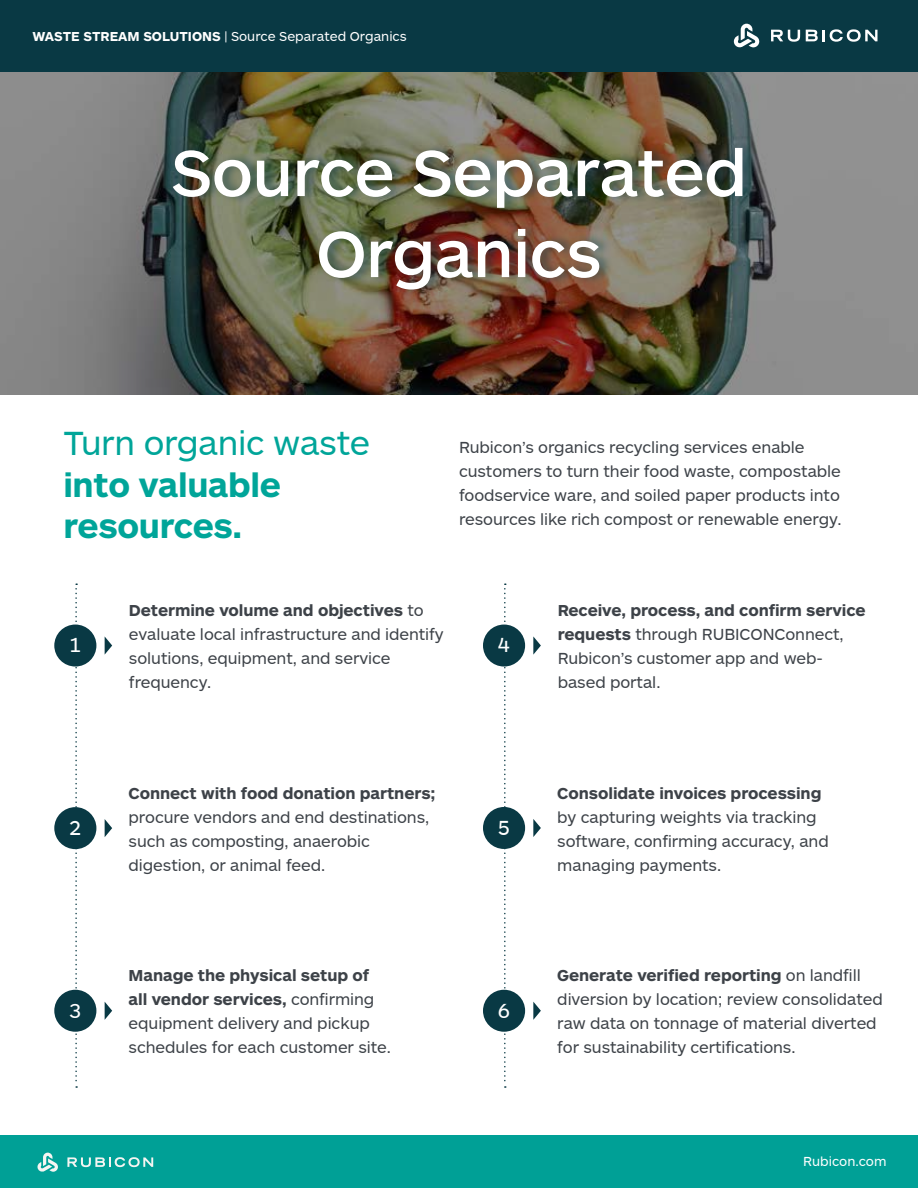
<style>
.page{position:relative;width:918px;height:1188px;background:#fff}
.page>*{position:absolute;margin:0;border:0;box-sizing:border-box;transform-origin:0 0}
.t1{font:500 67.5px/81px "ARS Maquette";letter-spacing:-.01em;color:#fff;text-align:center}
.t2{font:700 34.5px/41.4px "ARS Maquette";letter-spacing:-.01em;color:#00a599}
.t3{font:34.5px "ARS Maquette";letter-spacing:-.01em;color:#00a599}
.t4{font:21px "ARS Maquette";color:#fff}
.t5{font:16.5px/24px "ARS Maquette";letter-spacing:-.005em;color:#3d4248}
.t6{font:700 16.5px "ARS Maquette";letter-spacing:-.005em;color:#3d4248}
.t7{font:13.5px "ARS Maquette";color:#fff}
.s1{font-weight:700}
</style>
<div class="page">
<img style="left:0;top:71px;width:918px;height:324px">
<div style="left:0;top:0;width:918px;height:71px;background:#093944"></div>
<svg style="left:75px;top:584px;width:2px;height:504px"></svg>
<svg style="left:504px;top:584px;width:2px;height:504px"></svg>
<div style="left:54px;top:625px;width:42px;height:42px;background:#093944;border-radius:50%"></div>
<svg style="left:105px;top:637px;width:7px;height:17px"></svg>
<div style="left:483px;top:625px;width:42px;height:42px;background:#093944;border-radius:50%"></div>
<svg style="left:533px;top:636px;width:8px;height:19px"></svg>
<div style="left:483px;top:807px;width:42px;height:42px;background:#093944;border-radius:50%"></div>
<svg style="left:533px;top:819px;width:8px;height:18px"></svg>
<div style="left:483px;top:990px;width:42px;height:42px;background:#093944;border-radius:50%"></div>
<svg style="left:533px;top:1002px;width:8px;height:18px"></svg>
<div style="left:172px;top:139px;width:585px;height:158px;background:#093944;opacity:.5"></div>
<svg style="left:734px;top:24px;width:26px;height:24px"></svg>
<svg style="left:771px;top:30px;width:29px;height:12px"></svg>
<svg style="left:806px;top:29px;width:71px;height:13px"></svg>
<div style="left:54px;top:807px;width:42px;height:42px;background:#093944;border-radius:50%"></div>
<svg style="left:105px;top:819px;width:7px;height:18px"></svg>
<div style="left:54px;top:990px;width:42px;height:42px;background:#093944;border-radius:50%"></div>
<svg style="left:105px;top:1002px;width:7px;height:18px"></svg>
<div style="left:0;top:1136px;width:918px;height:52px;background:#00a096"></div>
<svg style="left:37px;top:1153px;width:21px;height:19px"></svg>
<svg style="left:67px;top:1157px;width:86px;height:11px"></svg>
<p class="t7" style="left:32px;top:29px;width:376px"><span class="s1">WASTE STREAM SOLUTIONS</span> | Source Separated Organics</p>
<h1 class="t1" style="left:171px;top:133px;width:578px">Source Separated<br>Organics</h1>
<h2 class="t3" style="left:63px;top:426px;width:308px">Turn organic waste</h2>
<h2 class="t2" style="left:63px;top:462px;width:219px">into valuable resources.</h2>
<p class="t5" style="left:459px;top:436px;width:384px">Rubicon’s organics recycling services enable customers to turn their food waste, compostable foodservice ware, and soiled paper products into resources like rich compost or renewable energy.</p>
<p class="t5" style="left:129px;top:599px;width:316px"><span class="s1">Determine volume and objectives</span> to evaluate local infrastructure and identify solutions, equipment, and service frequency.</p>
<p class="t5" style="left:558px;top:599px;width:310px"><span class="s1">Receive, process, and confirm service requests</span> through RUBICONConnect,<br>Rubicon’s customer app and web&shy;based portal.</p>
<p class="t4" style="left:69px;top:635px;width:14px">1</p>
<p class="t4" style="left:498px;top:635px;width:14px">4</p>
<p class="t4" style="left:69px;top:817px;width:14px">2</p>
<p class="t4" style="left:69px;top:1000px;width:14px">3</p>
<p class="t6" style="left:129px;top:782px;width:308px">Connect with food donation partners;</p>
<p class="t5" style="left:129px;top:805px;width:302px">procure vendors and end destinations, such as composting, anaerobic digestion, or animal feed.</p>
<p class="t4" style="left:498px;top:817px;width:14px">5</p>
<p class="t6" style="left:557px;top:782px;width:266px">Consolidate invoices processing</p>
<p class="t5" style="left:557px;top:805px;width:273px">by capturing weights via tracking software, confirming accuracy, and managing payments.</p>
<p class="t5" style="left:129px;top:964px;width:264px"><span class="s1">Manage the physical setup of all vendor services,</span> confirming equipment delivery and pickup schedules for each customer site.</p>
<p class="t5" style="left:557px;top:964px;width:327px"><span class="s1">Generate verified reporting</span> on landfill diversion by location; review consolidated raw data on tonnage of material diverted for sustainability certifications.</p>
<p class="t4" style="left:498px;top:1000px;width:14px">6</p>
<p class="t7" style="left:803px;top:1155px;width:85px">Rubicon.com</p>
</div>
